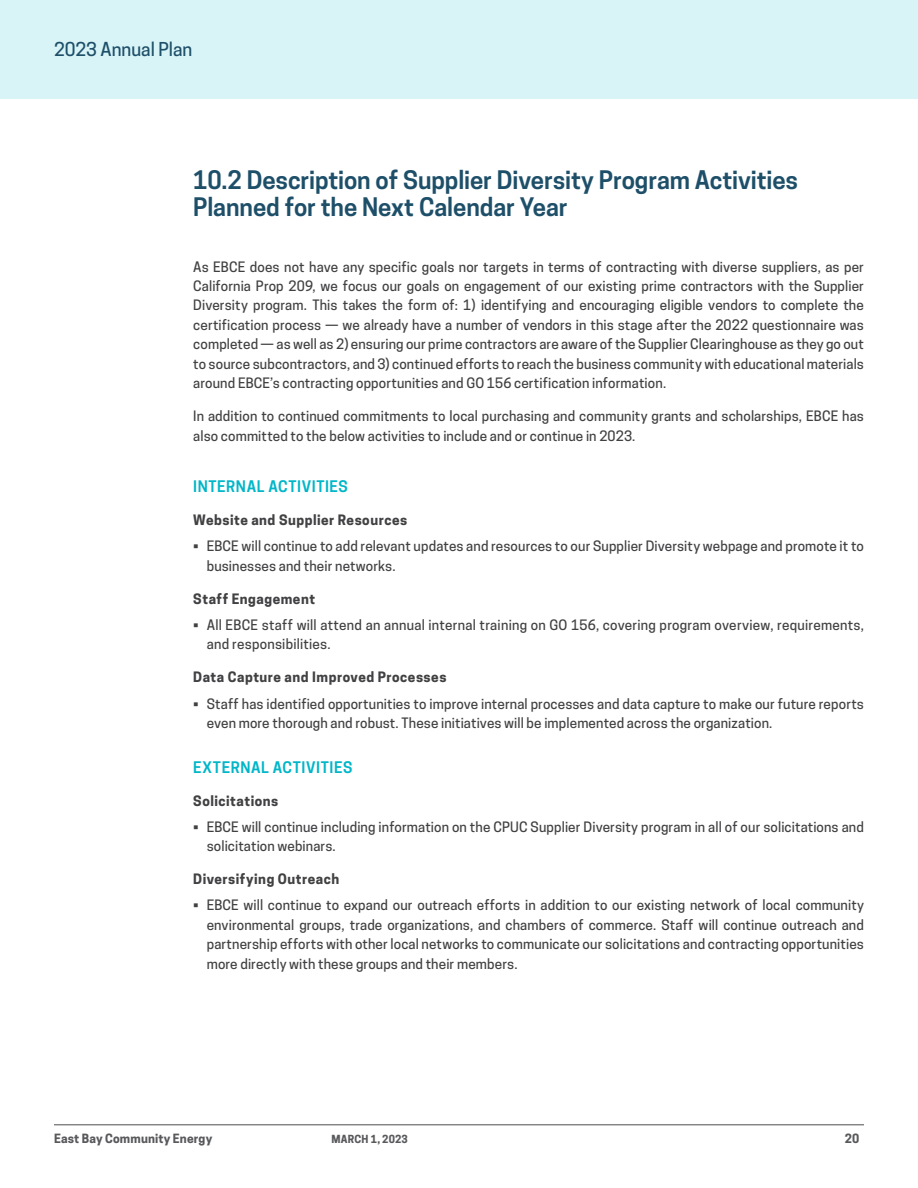
<style>
.page{position:relative;width:918px;height:1188px;background:#fff}
.page>*{position:absolute;margin:0;border:0;box-sizing:border-box;transform-origin:0 0}
.t1{font:600 24px/27px "Cooper Hewitt";letter-spacing:-.005em;color:#1e4f69}
.t2{font:500 18px "Cooper Hewitt";color:#1e4f69}
.t3{font:600 15px "Cooper Hewitt";letter-spacing:.04em;color:#00b6c8}
.t4{font:500 13.5px/19.5px "Cooper Hewitt";letter-spacing:.01em;color:#414042}
.t5{font:700 13.5px "Cooper Hewitt";letter-spacing:.04em;color:#414042}
.t6{font:700 12px "Cooper Hewitt";letter-spacing:.01em;color:#58595b}
.t7{font:700 10.5px "Cooper Hewitt";letter-spacing:.02em;color:#58595b}
</style>
<div class="page">
<hr style="left:54px;top:1125px;width:810px;height:1px;background:#4d4d4d">
<div style="left:0;top:0;width:918px;height:99px;background:#d9f4f7"></div>
<h2 class="t2" style="left:54px;top:39px;width:140px">2023 Annual Plan</h2>
<h1 class="t1" style="left:193px;top:167px;width:606px">10.2 Description of Supplier Diversity Program Activities<br>Planned for the Next Calendar Year</h1>
<p class="t4" style="left:193px;top:257px;width:672px;text-align:justify">As EBCE does not have any specific goals nor targets in terms of contracting with diverse suppliers, as per California Prop 209, we focus our goals on engagement of our existing prime contractors with the Supplier Diversity program. This takes the form of: 1) identifying and encouraging eligible vendors to complete the certification process — we already have a number of vendors in this stage after the 2022 questionnaire was completed — as well as 2) ensuring our prime contractors are aware of the Supplier Clearinghouse as they go out to source subcontractors, and 3) continued efforts to reach the business community with educational materials around EBCE’s contracting opportunities and GO 156 certification information.</p>
<p class="t4" style="left:193px;top:407px;width:672px">In addition to continued commitments to local purchasing and community grants and scholarships, EBCE has also committed to the below activities to include and or continue in 2023.</p>
<p class="t3" style="left:193px;top:478px;width:156px">INTERNAL ACTIVITIES</p>
<p class="t5" style="left:193px;top:512px;width:215px">Website and Supplier Resources</p>
<p class="t4" style="left:207px;top:536px;width:659px;text-indent:-14px">• EBCE will continue to add relevant updates and resources to our Supplier Diversity webpage and promote it to businesses and their networks.</p>
<p class="t5" style="left:193px;top:591px;width:123px">Staff Engagement</p>
<p class="t4" style="left:207px;top:615px;width:659px;text-indent:-14px">• All EBCE staff will attend an annual internal training on GO 156, covering program overview, requirements, and responsibilities.</p>
<p class="t5" style="left:193px;top:669px;width:255px">Data Capture and Improved Processes</p>
<p class="t4" style="left:207px;top:694px;width:659px;text-indent:-14px">• Staff has identified opportunities to improve internal processes and data capture to make our future reports even more thorough and robust. These initiatives will be implemented across the organization.</p>
<p class="t3" style="left:193px;top:758px;width:161px">EXTERNAL ACTIVITIES</p>
<p class="t5" style="left:193px;top:792px;width:86px">Solicitations</p>
<p class="t4" style="left:207px;top:817px;width:659px;text-indent:-14px">• EBCE will continue including information on the CPUC Supplier Diversity program in all of our solicitations and solicitation webinars.</p>
<p class="t5" style="left:193px;top:871px;width:148px">Diversifying Outreach</p>
<p class="t4" style="left:207px;top:896px;width:659px;text-align:justify;text-indent:-14px">• EBCE will continue to expand our outreach efforts in addition to our existing network of local community environmental groups, trade organizations, and chambers of commerce. Staff will continue outreach and partnership efforts with other local networks to communicate our solicitations and contracting opportunities more directly with these groups and their members.</p>
<p class="t6" style="left:54px;top:1131px;width:160px">East Bay Community Energy</p>
<p class="t7" style="left:332px;top:1133px;width:78px">MARCH 1, 2023</p>
<p class="t6" style="left:845px;top:1131px;width:16px">20</p>
</div>
